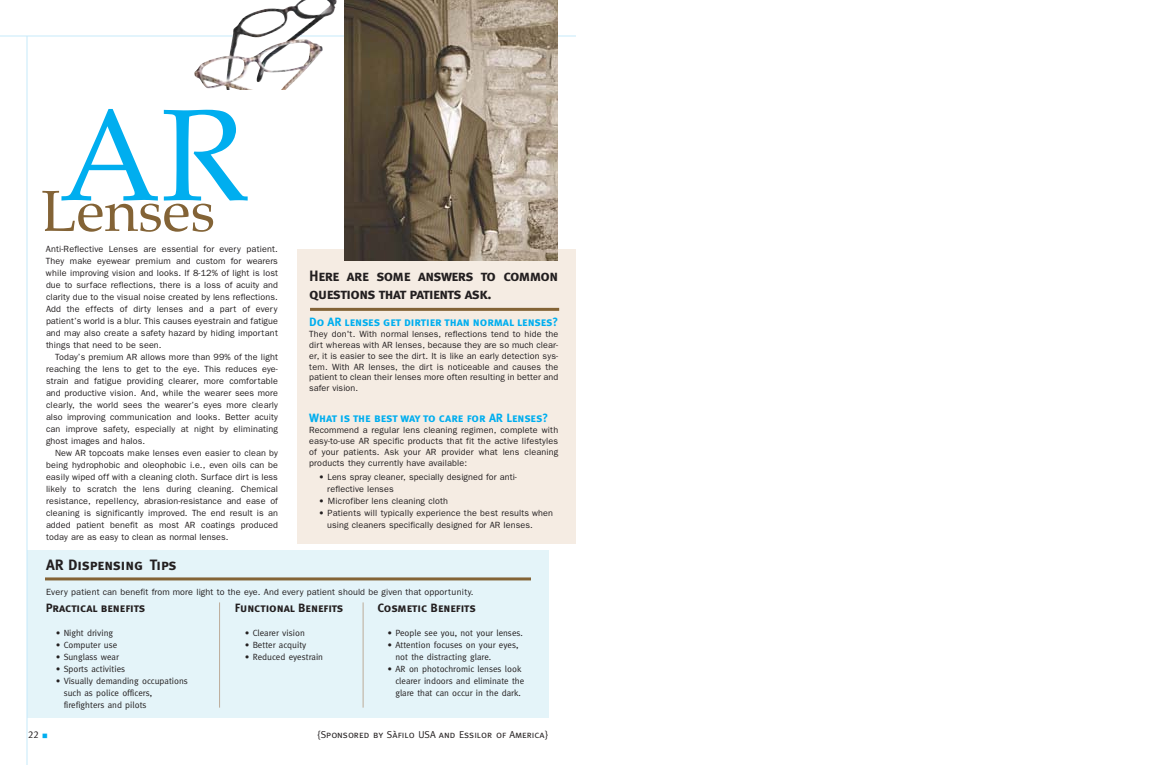
<style>
.page{position:relative;width:1152px;height:765px;background:#fff}
.page>*{position:absolute;margin:0;border:0;box-sizing:border-box;transform-origin:0 0}
.t1{font:130.7px "Palatino";color:#00aeef}
.t2{font:57.9px "Palatino";color:#836336}
.t3{font:15px/18px "Meta Bold Caps";letter-spacing:-.035em;color:#231f20}
.t4{font:15px "Meta Bold Caps";color:#231f20}
.t5{font:12px "Meta Bold Caps";letter-spacing:-.005em;color:#00aeef}
.t6{font:12px "Meta Bold Caps";color:#231f20}
.t7{font:10px "Meta Caps";color:#231f20}
.t8{font:9px/12px "Franklin Gothic";letter-spacing:.015em;color:#231f20;text-align:justify}
.t9{font:9px/12px "Meta";color:#231f20}
.s1{font-family:"Franklin Gothic"}
.s2{font-family:"Meta Bold Expert";font-size:6px;color:#00aeef}
</style>
<div class="page">
<img style="left:194px;top:0;width:143px;height:90px">
<div style="left:297px;top:249px;width:279px;height:294px;background:#f5ece3"></div>
<div style="left:27px;top:550px;width:522px;height:167px;background:#e4f4f9"></div>
<hr style="left:310px;top:308px;width:249px;height:3px;background:#836336">
<hr style="left:45px;top:577px;width:486px;height:3px;background:#836336">
<hr style="left:219px;top:602px;width:1px;height:106px;background:#bcab99">
<hr style="left:363px;top:602px;width:1px;height:106px;background:#bcab99">
<hr style="left:27px;top:36px;width:1px;height:729px;background:#c6eafb">
<hr style="left:300px;top:36px;width:276px;height:1px;background:#c6eafb">
<hr style="left:0;top:36px;width:233px;height:1px;background:#c6eafb">
<img style="left:345px;top:0;width:213px;height:260px">
<h1 class="t1" style="left:59px;top:105px;width:191px">AR</h1>
<h2 class="t2" style="left:41px;top:189px;width:175px">Lenses</h2>
<p class="t8" style="left:46px;top:244px;width:234px">Anti-Reflective Lenses are essential for every patient.<br>They make eyewear premium and custom for wearers while improving vision and looks. If 8-12% of light is lost due to surface reflections, there is a loss of acuity and clarity due to the visual noise created by lens reflections.<br>Add the effects of dirty lenses and a part of every patient’s world is a blur. This causes eyestrain and fatigue and may also create a safety hazard by hiding important things that need to be seen.</p>
<p class="t8" style="left:46px;top:352px;width:234px;text-indent:9px">Today’s premium AR allows more than 99% of the light reaching the lens to get to the eye. This reduces eye&shy;strain and fatigue providing clearer, more comfortable and productive vision. And, while the wearer sees more clearly, the world sees the wearer’s eyes more clearly also improving communication and looks. Better acuity can improve safety, especially at night by eliminating ghost images and halos.</p>
<p class="t8" style="left:46px;top:448px;width:234px;text-indent:9px">New AR topcoats make lenses even easier to clean by being hydrophobic and oleophobic i.e., even oils can be easily wiped off with a cleaning cloth. Surface dirt is less likely to scratch the lens during cleaning. Chemical resistance, repellency, abrasion-resistance and ease of cleaning is significantly improved. The end result is an added patient benefit as most AR coatings produced today are as easy to clean as normal lenses.</p>
<h3 class="t4" style="left:46px;top:556px;width:132px">AR Dispensing Tips</h3>
<h3 class="t3" style="left:309px;top:267px;width:251px">Here are some answers to common questions that patients ask.</h3>
<h3 class="t5" style="left:309px;top:315px;width:251px">Do AR lenses get dirtier than normal lenses?</h3>
<p class="t8" style="left:309px;top:329px;width:251px;line-height:10.8px">They don't. With normal lenses, reflections tend to hide the dirt whereas with AR lenses, because they are so much clear&shy;er, it is easier to see the dirt. It is like an early detection sys&shy;tem. With AR lenses, the dirt is noticeable and causes the patient to clean their lenses more often resulting in better and safer vision.</p>
<h3 class="t5" style="left:309px;top:411px;width:240px">What is the best way to care for AR Lenses?</h3>
<p class="t8" style="left:309px;top:425px;width:251px;line-height:10.8px">Recommend a regular lens cleaning regimen, complete with easy-to-use AR specific products that fit the active lifestyles of your patients. Ask your AR provider what lens cleaning products they currently have available:</p>
<p class="t8" style="left:327px;top:472px;width:191px;text-indent:-8px">• Lens spray cleaner, specially designed for anti&shy;reflective lenses</p>
<p class="t8" style="left:319px;top:496px;width:131px">• Microfiber lens cleaning cloth</p>
<p class="t8" style="left:327px;top:508px;width:227px;text-indent:-8px">• Patients will typically experience the best results when using cleaners specifically designed for AR lenses.</p>
<p class="t8" style="left:46px;top:586px;width:429px">Every patient can benefit from more light to the eye. And every patient should be given that opportunity.</p>
<h3 class="t6" style="left:46px;top:601px;width:101px">Practical benefits</h3>
<p class="t9" style="left:55px;top:628px;width:59px"><span class="s1">•</span> Night driving</p>
<p class="t9" style="left:55px;top:640px;width:63px"><span class="s1">•</span> Computer use</p>
<p class="t9" style="left:55px;top:652px;width:65px"><span class="s1">•</span> Sunglass wear</p>
<p class="t9" style="left:55px;top:664px;width:71px"><span class="s1">•</span> Sports activities</p>
<p class="t9" style="left:64px;top:676px;width:126px;text-indent:-8px"><span class="s1">•</span> Visually demanding occupations such as police officers, firefighters and pilots</p>
<h3 class="t6" style="left:235px;top:601px;width:110px">Functional Benefits</h3>
<p class="t9" style="left:244px;top:628px;width:62px"><span class="s1">•</span> Clearer vision</p>
<p class="t9" style="left:244px;top:640px;width:64px"><span class="s1">•</span> Better acquity</p>
<p class="t9" style="left:244px;top:652px;width:80px"><span class="s1">•</span> Reduced eyestrain</p>
<h3 class="t6" style="left:377px;top:601px;width:100px">Cosmetic Benefits</h3>
<p class="t9" style="left:387px;top:628px;width:137px"><span class="s1">•</span> People see you, not your lenses.</p>
<p class="t9" style="left:395px;top:640px;width:125px;text-indent:-8px"><span class="s1">•</span> Attention focuses on your eyes, not the distracting glare.</p>
<p class="t9" style="left:395px;top:664px;width:130px;text-indent:-8px"><span class="s1">•</span> AR on photochromic lenses look clearer indoors and eliminate the glare that can occur in the dark.</p>
<p class="t7" style="left:28px;top:729px;width:21px">22 <span class="s2">z</span></p>
<p class="t7" style="left:318px;top:729px;width:232px">{Sponsored by Sàfilo USA and Essilor of America}</p>
</div>
